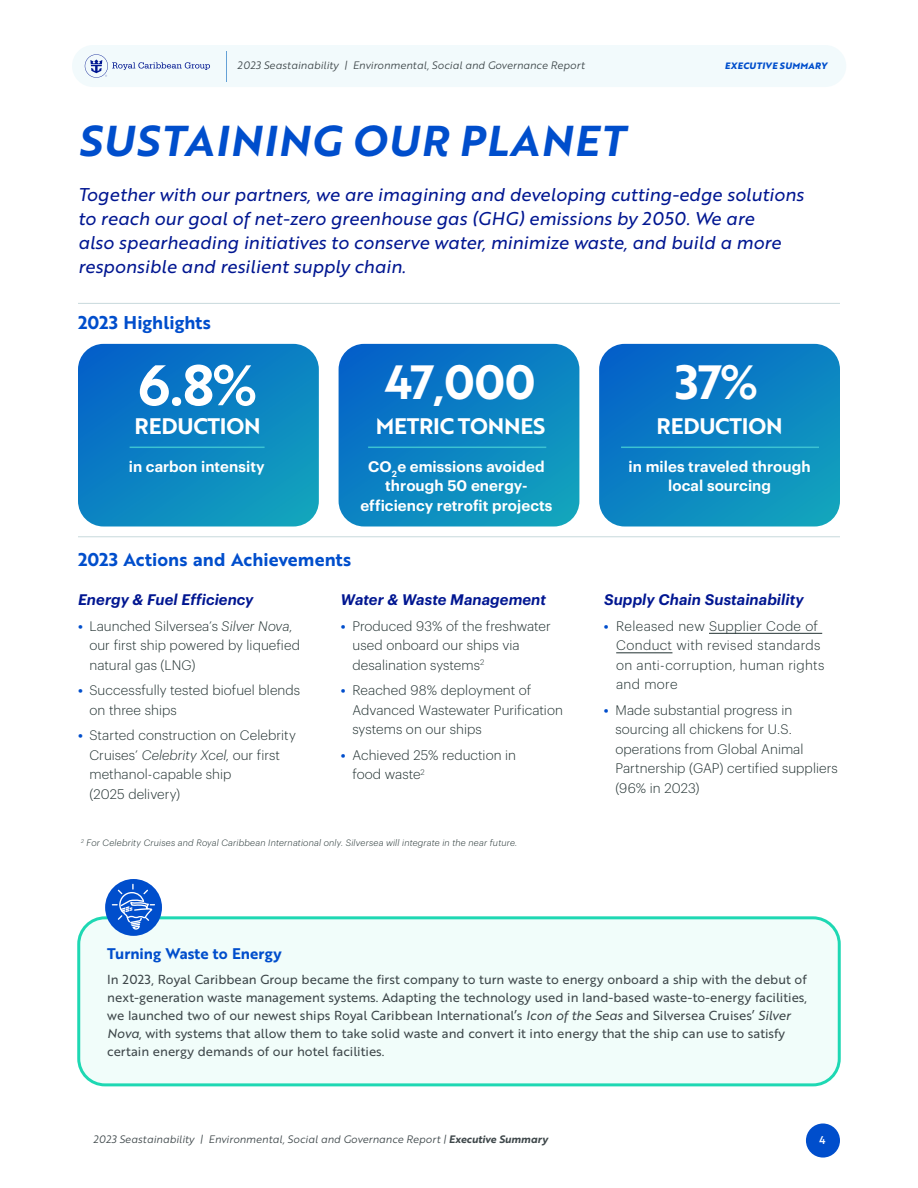
<style>
.page{position:relative;width:918px;height:1188px;background:#fff}
.page>*{position:absolute;margin:0;border:0;box-sizing:border-box;transform-origin:0 0}
.t1{font:55.5px "Brother 1816 Bold";color:#fff}
.t2{font:46.65px "Brother 1816 Bold";letter-spacing:-.01em;color:#fff}
.t3{font:42px "Brother 1816 Bold Italic";letter-spacing:.04em;color:#004ecc}
.t4{font:21.9px "Brother 1816 Bold";letter-spacing:-.01em;color:#fff}
.t5{font:18px/24px "Brother 1816 Regular Italic";color:#001691}
.Body{font:18px "Brother 1816 Bold";letter-spacing:.005em;color:#004ecc}
.Stats_Description{font:600 15px/19.5px "Graphik";letter-spacing:.005em;color:#fff;text-align:center}
.Body-2{font:italic 600 15px "Graphik";letter-spacing:.005em;color:#001691}
.t6{font:15px "Brother 1816 Bold";color:#004ecc}
.Body-3{font:300 13.5px/19.5px "Graphik";letter-spacing:.005em;color:#233232}
.Body-4{font:300 13.5px/19.5px "Graphik";letter-spacing:.025em;color:#233232}
.t7{font:12.75px/18px "Brother 1816 Regular";color:#3e474a}
.t8{font:10.95px "Brother 1816 Medium";color:#fff}
.t9{font:10.5px "Brother 1816 Book Italic";color:#3e474a}
.t10{font:italic 300 9px "Graphik";letter-spacing:.025em;color:#233232}
.t11{font:9px "Brother 1816 Extra Bold Italic";letter-spacing:.04em;color:#004ecc}
.s1{font-weight:600;color:#004ecc}
.s2{font-style:italic}
.s3{font-family:"Brother 1816 Regular Italic"}
.s4{font-family:"Brother 1816 Bold Italic"}
</style>
<div class="page">
<div style="left:72px;top:45px;width:774px;height:42px;background:#f2fafc;border-radius:21px"></div>
<svg style="left:85px;top:54px;width:125px;height:24px"></svg>
<hr style="left:226px;top:51px;width:1px;height:30px;background:#64a1d6">
<hr style="left:709px;top:633px;width:113px;height:1px;background:#233232">
<hr style="left:616px;top:652px;width:56px;height:1px;background:#233232">
<div style="left:79px;top:918px;width:760px;height:167px;background:#f1fdfa;border-radius:26px"></div>
<div style="left:77px;top:916px;width:764px;height:170px;border:3px solid #1ed8b3;border-radius:26px"></div>
<svg style="left:78px;top:344px;width:241px;height:182px;background:#0e83c3"></svg>
<svg style="left:339px;top:344px;width:240px;height:182px;background:#0e83c3"></svg>
<svg style="left:599px;top:344px;width:241px;height:182px;background:#0e84c3"></svg>
<hr style="left:78px;top:303px;width:762px;height:1px;background:#c8d9dc">
<hr style="left:78px;top:536px;width:762px;height:1px;background:#c8d9dc">
<hr style="left:130px;top:447px;width:135px;height:1px;background:#3cc2d2">
<hr style="left:368px;top:447px;width:178px;height:1px;background:#3cc2d2">
<hr style="left:621px;top:447px;width:198px;height:1px;background:#3cc2d2">
<div style="left:105px;top:879px;width:57px;height:57px;background:#004ecc;border-radius:50%"></div>
<svg style="left:111px;top:883px;width:45px;height:47px"></svg>
<div style="left:806px;top:1124px;width:34px;height:34px;background:#004ecc;border-radius:17px"></div>
<p class="t9" style="left:237px;top:58px;width:349px">2023 Seastainability | Environmental, Social and Governance Report</p>
<p class="t11" style="left:725px;top:59px;width:104px">EXECUTIVE SUMMARY</p>
<p class="t3" style="left:78px;top:109px;width:548px">SUSTAINING OUR PLANET</p>
<p class="t5" style="left:78px;top:182px;width:727px">Together with our partners, we are imagining and developing cutting-edge solutions to reach our goal of net-zero greenhouse gas (GHG) emissions by 2050. We are<br>also spearheading initiatives to conserve water, minimize waste, and build a more responsible and resilient supply chain.</p>
<p class="Body" style="left:78px;top:308px;width:134px">2023 Highlights</p>
<p class="t1" style="left:138px;top:343px;width:122px">6.8%</p>
<p class="t2" style="left:385px;top:347px;width:153px">47,000</p>
<p class="t2" style="left:675px;top:347px;width:85px">37%</p>
<p class="t4" style="left:135px;top:410px;width:128px">REDUCTION</p>
<p class="t4" style="left:376px;top:410px;width:171px">METRIC TONNES</p>
<p class="t4" style="left:657px;top:410px;width:128px">REDUCTION</p>
<p class="Stats_Description" style="left:129px;top:455px;width:137px">in carbon intensity</p>
<p class="Stats_Description" style="left:360px;top:455px;width:194px">CO<sub>2</sub>e emissions avoided through 50 energy&shy;efficiency retrofit projects</p>
<p class="Stats_Description" style="left:629px;top:455px;width:184px">in miles traveled through local sourcing</p>
<p class="Body" style="left:78px;top:546px;width:275px">2023 Actions and Achievements</p>
<p class="Body-2" style="left:78px;top:589px;width:177px">Energy &amp; Fuel Efficiency</p>
<p class="Body-3" style="left:89px;top:615px;width:212px;text-indent:-11px"><span class="s1">•</span> Launched Silversea’s <span class="s2">Silver Nova</span>, our first ship powered by liquefied natural gas (LNG)</p>
<p class="Body-3" style="left:89px;top:680px;width:212px;text-indent:-11px"><span class="s1">•</span> Successfully tested biofuel blends on three ships</p>
<p class="Body-3" style="left:89px;top:725px;width:208px;text-indent:-11px"><span class="s1">•</span> Started construction on Celebrity<br>Cruises’ <span class="s2">Celebrity Xcel</span>, our first methanol-capable ship<br>(2025 delivery)</p>
<p class="Body-2" style="left:341px;top:589px;width:207px">Water &amp; Waste Management</p>
<p class="Body-3" style="left:352px;top:615px;width:200px;text-indent:-11px"><span class="s1">•</span> Produced 93% of the freshwater used onboard our ships via desalination systems<sup>2</sup></p>
<p class="Body-3" style="left:352px;top:680px;width:212px;text-indent:-11px"><span class="s1">•</span> Reached 98% deployment of<br>Advanced Wastewater Purification systems on our ships</p>
<p class="Body-3" style="left:352px;top:744px;width:165px;text-indent:-11px"><span class="s1">•</span> Achieved 25% reduction in food waste<sup>2</sup></p>
<p class="t10" style="left:81px;top:836px;width:438px"><sup>2</sup> For Celebrity Cruises and Royal Caribbean International only. Silversea will integrate in the near future.</p>
<p class="Body-2" style="left:604px;top:589px;width:201px">Supply Chain Sustainability</p>
<p class="Body-4" style="left:616px;top:615px;width:210px;text-indent:-12px"><span class="s1">•</span> Released new Supplier Code of<br>Conduct with revised standards on anti-corruption, human rights and more</p>
<p class="Body-3" style="left:615px;top:699px;width:224px;text-indent:-11px"><span class="s1">•</span> Made substantial progress in sourcing all chickens for U.S. operations from Global Animal<br>Partnership (GAP) certified suppliers (96% in 2023)</p>
<p class="t6" style="left:107px;top:942px;width:176px">Turning Waste to Energy</p>
<p class="t7" style="left:107px;top:970px;width:701px">In 2023, Royal Caribbean Group became the first company to turn waste to energy onboard a ship with the debut of next-generation waste management systems. Adapting the technology used in land-based waste-to-energy facilities, we launched two of our newest ships Royal Caribbean International’s <span class="s3">Icon of the Seas</span> and Silversea Cruises’ <span class="s3">Silver Nova</span>, with systems that allow them to take solid waste and convert it into energy that the ship can use to satisfy certain energy demands of our hotel facilities.</p>
<p class="t9" style="left:93px;top:1132px;width:456px">2023 Seastainability | Environmental, Social and Governance Report | <span class="s4">Executive Summary</span></p>
<p class="t8" style="left:819px;top:1132px;width:8px">4</p>
</div>
